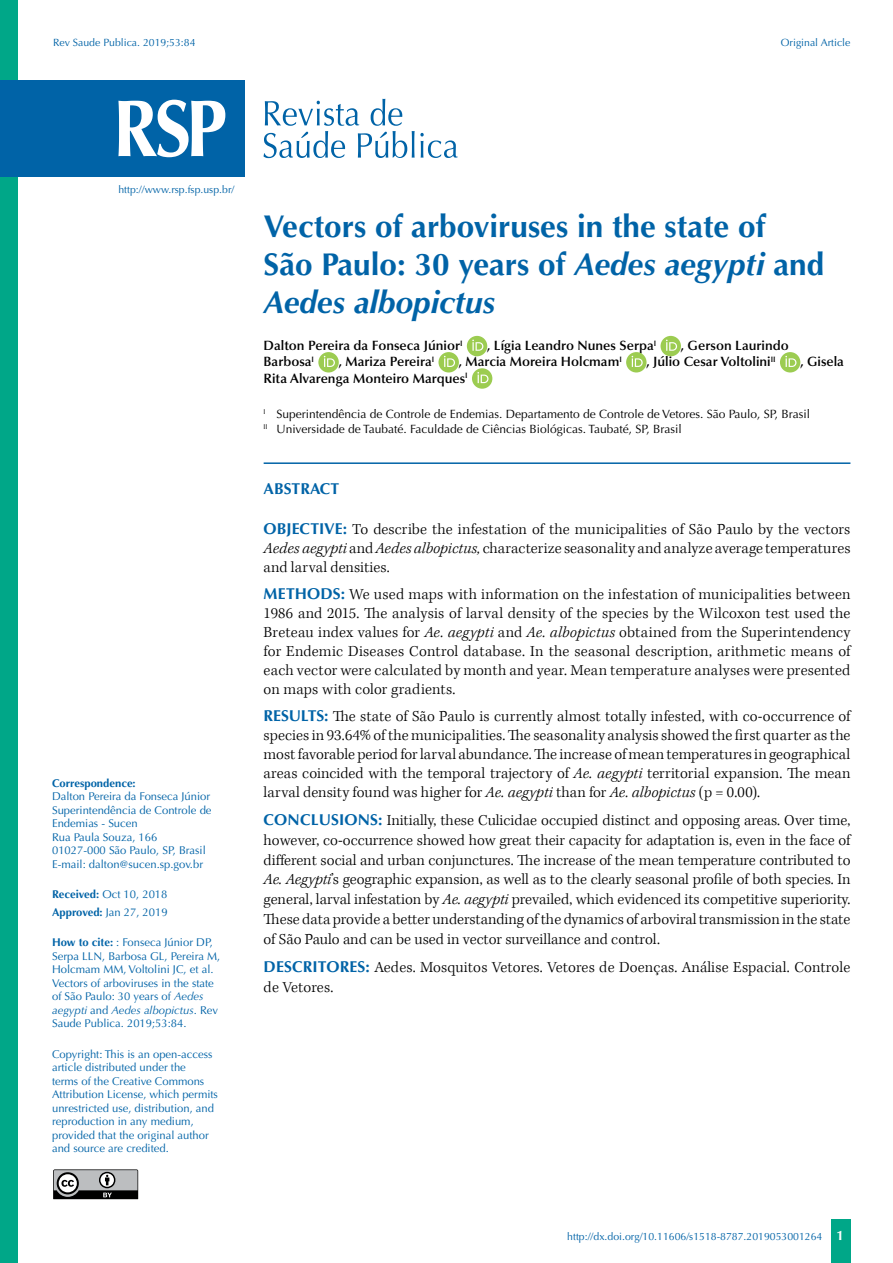
<style>
.page{position:relative;width:893px;height:1263px;background:#fff}
.page>*{position:absolute;margin:0;border:0;box-sizing:border-box;transform-origin:0 0}
.t1{font:700 31.5px/37.8px "Optima LT Std";color:#0063a7}
.t2{font:300 15.75px/18.9px "Kepler Std";letter-spacing:.005em;color:#000;text-align:justify}
.t3{font:700 15.75px "Optima LT Std";color:#0063a7}
.t4{font:600 13.5px "Optima LT Std";color:#000}
.t5{font:12px/14.4px "Optima LT Std";color:#000}
.t6{font:11.25px/13.5px "Optima LT Std";color:#0063a7}
.t7{font:700 11.25px "Optima LT Std";color:#0063a7}
.t8{font:10.5px "Optima LT Std";color:#0063a7}
.s1{font-weight:700}
.s2{font-style:italic}
.s3{font-family:"Optima LT Std";font-weight:700;color:#0063a7}
.s4{font-weight:700;font-size:13.5px;color:#fff}
</style>
<div class="page">
<div style="left:831px;top:1220px;width:20px;height:43px;background:#00a788"></div>
<svg style="left:53px;top:1169px;width:85px;height:30px;background:#7e7f80"></svg>
<div style="left:0;top:0;width:18px;height:1263px;background:#00a788"></div>
<hr style="left:264px;top:462px;width:586px;height:2px;background:#0063a7">
<div style="left:467px;top:336px;width:20px;height:20px;background:#9ccc51;border-radius:50%"></div>
<svg style="left:472px;top:340px;width:11px;height:11px"></svg>
<div style="left:660px;top:336px;width:21px;height:20px;background:#9ccc51;border-radius:50%"></div>
<svg style="left:666px;top:340px;width:11px;height:11px"></svg>
<div style="left:318px;top:352px;width:21px;height:20px;background:#9ccc51;border-radius:50%"></div>
<svg style="left:324px;top:356px;width:11px;height:11px"></svg>
<div style="left:438px;top:352px;width:21px;height:20px;background:#9ccc51;border-radius:50%"></div>
<svg style="left:444px;top:356px;width:11px;height:11px"></svg>
<div style="left:626px;top:352px;width:20px;height:20px;background:#9ccc51;border-radius:50%"></div>
<svg style="left:632px;top:356px;width:11px;height:11px"></svg>
<div style="left:780px;top:352px;width:20px;height:20px;background:#9ccc51;border-radius:50%"></div>
<svg style="left:785px;top:356px;width:11px;height:11px"></svg>
<div style="left:472px;top:368px;width:20px;height:21px;background:#9ccc51;border-radius:50%"></div>
<svg style="left:477px;top:372px;width:11px;height:11px"></svg>
<svg style="left:263px;top:99px;width:195px;height:59px"></svg>
<div style="left:0;top:80px;width:244px;height:96px;background:#0063a7"></div>
<svg style="left:118px;top:100px;width:107px;height:57px"></svg>
<p class="t8" style="left:53px;top:36px;width:144px">Rev Saude Publica. 2019;53:84</p>
<p class="t8" style="left:781px;top:36px;width:71px">Original Article</p>
<p class="t8" style="left:118px;top:183px;width:117px">http://www.rsp.fsp.usp.br/</p>
<p class="t7" style="left:52px;top:776px;width:85px">Correspondence:</p>
<p class="t6" style="left:52px;top:790px;width:161px">Dalton Pereira da Fonseca Júnior<br>Superintendência de Controle de<br>Endemias - Sucen<br>Rua Paula Souza, 166<br>01027-000 São Paulo, SP, Brasil<br>E-mail: dalton@sucen.sp.gov.br</p>
<p class="t6" style="left:52px;top:886px;width:117px;line-height:17.7px"><span class="s1">Received:</span> Oct 10, 2018<br><span class="s1">Approved:</span> Jan 27, 2019</p>
<p class="t6" style="left:52px;top:936px;width:170px"><span class="s1">How to cite:</span> : Fonseca Júnior DP,<br>Serpa LLN, Barbosa GL, Pereira M,<br>Holcmam MM, Voltolini JC, et al.<br>Vectors of arboviruses in the state of São Paulo: 30 years of <span class="s2">Aedes aegypti</span> and <span class="s2">Aedes albopictus</span>. Rev<br>Saude Publica. 2019;53:84.</p>
<p class="t6" style="left:52px;top:1047px;width:167px">Copyright: This is an open-access article distributed under the<br>terms of the Creative Commons<br>Attribution License, which permits unrestricted use, distribution, and reproduction in any medium, provided that the original author and source are credited.</p>
<h1 class="t1" style="left:264px;top:208px;width:562px">Vectors of arboviruses in the state of<br>São Paulo: 30 years of <span class="s2">Aedes aegypti</span> and<br><span class="s2">Aedes albopictus</span></h1>
<p class="t4" style="left:264px;top:338px;width:200px">Dalton Pereira da Fonseca Júnior<sup>I</sup></p>
<p class="t4" style="left:487px;top:338px;width:170px">, Lígia Leandro Nunes Serpa<sup>I</sup></p>
<p class="t4" style="left:681px;top:338px;width:109px">, Gerson Laurindo</p>
<p class="t4" style="left:264px;top:354px;width:52px">Barbosa<sup>I</sup></p>
<p class="t4" style="left:339px;top:354px;width:97px">, Mariza Pereira<sup>I</sup></p>
<p class="t4" style="left:459px;top:354px;width:164px">, Marcia Moreira Holcmam<sup>I</sup></p>
<p class="t4" style="left:646px;top:354px;width:131px">, Júlio Cesar Voltolini<sup>II</sup></p>
<p class="t4" style="left:800px;top:354px;width:45px">, Gisela</p>
<p class="t4" style="left:264px;top:370px;width:206px">Rita Alvarenga Monteiro Marques<sup>I</sup></p>
<p class="t5" style="left:264px;top:407px;width:548px"><sup>I</sup> Superintendência de Controle de Endemias. Departamento de Controle de Vetores. São Paulo, SP, Brasil<br><sup>II</sup> Universidade de Taubaté. Faculdade de Ciências Biológicas. Taubaté, SP, Brasil</p>
<p class="t3" style="left:264px;top:479px;width:77px">ABSTRACT</p>
<p class="t2" style="left:264px;top:520px;width:588px"><span class="s3">OBJECTIVE:</span> To describe the infestation of the municipalities of São Paulo by the vectors <span class="s2">Aedes aegypti</span> and <span class="s2">Aedes albopictus,</span> characterize seasonality and analyze average temperatures and larval densities.</p>
<p class="t2" style="left:264px;top:585px;width:588px"><span class="s3">METHODS:</span> We used maps with information on the infestation of municipalities between 1986 and 2015. The analysis of larval density of the species by the Wilcoxon test used the Breteau index values for <span class="s2">Ae. aegypti</span> and <span class="s2">Ae. albopictus</span> obtained from the Superintendency for Endemic Diseases Control database. In the seasonal description, arithmetic means of each vector were calculated by month and year. Mean temperature analyses were presented on maps with color gradients.</p>
<p class="t2" style="left:264px;top:707px;width:588px"><span class="s3">RESULTS:</span> The state of São Paulo is currently almost totally infested, with co-occurrence of species in 93.64% of the municipalities. The seasonality analysis showed the first quarter as the most favorable period for larval abundance. The increase of mean temperatures in geographical areas coincided with the temporal trajectory of <span class="s2">Ae. aegypti</span> territorial expansion. The mean larval density found was higher for <span class="s2">Ae. aegypti</span> than for <span class="s2">Ae. albopictus</span> (p = 0.00).</p>
<p class="t2" style="left:264px;top:811px;width:588px;line-height:19.8px"><span class="s3">CONCLUSIONS:</span> Initially, these Culicidae occupied distinct and opposing areas. Over time, however, co-occurrence showed how great their capacity for adaptation is, even in the face of different social and urban conjunctures. The increase of the mean temperature contributed to <span class="s2">Ae. Aegypti</span>’s geographic expansion, as well as to the clearly seasonal profile of both species. In general, larval infestation by <span class="s2">Ae. aegypti</span> prevailed, which evidenced its competitive superiority.<br>These data provide a better understanding of the dynamics of arboviral transmission in the state of São Paulo and can be used in vector surveillance and control.</p>
<p class="t2" style="left:264px;top:958px;width:588px;line-height:19.8px"><span class="s3">DESCRITORES:</span> Aedes. Mosquitos Vetores. Vetores de Doenças. Análise Espacial. Controle de Vetores.</p>
<p class="t8" style="left:567px;top:1230px;width:278px">http://dx.doi.org/10.11606/s1518-8787.2019053001264 <span class="s4">1</span></p>
</div>
